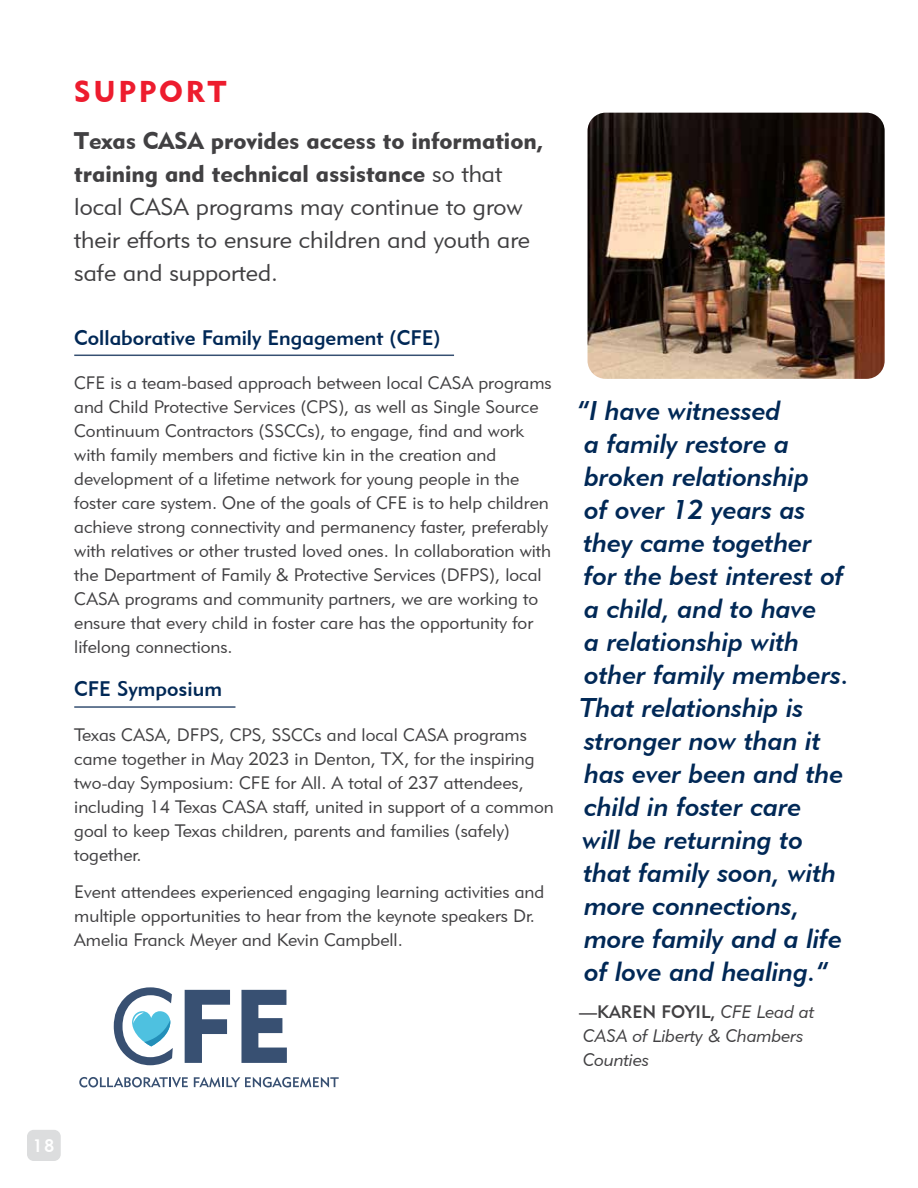
<style>
.page{position:relative;width:918px;height:1188px;background:#fff}
.page>*{position:absolute;margin:0;border:0;box-sizing:border-box;transform-origin:0 0}
.t1{font:30px "Geometric 415 BT Black A";letter-spacing:.09em;color:#ed1c2e}
.t2{font:27px/33px "Geometric 415 BT Medium Italic A";color:#002856}
.t3{font:24px/33px "Geometric 415 BT Lite A";color:#414042}
.t4{font:24px/33px "Geometric 415 BT Black A";color:#414042}
.t5{font:21px "Geometric 415 BT Medium A";color:#002856}
.t6{font:18px/24px "Geometric 415 BT Lite A";color:#414042}
.t7{font:18px/24px "Geometric 415 BT Lite Italic A";color:#414042}
.t8{font:18px "Geometric 415 BT Medium A";color:#414042}
.t9{font:18px "Geometric 415 BT Medium A";color:#fff}
.s1{font-family:"Geometric 415 BT Lite A"}
.s2{font-family:"Geometric 415 BT Lite Italic A"}
</style>
<div class="page">
<div style="left:27px;top:1130px;width:34px;height:31px;background:#dcddde;border-radius:7px"></div>
<hr style="left:74px;top:355px;width:380px;height:1px;background:#365072">
<hr style="left:74px;top:706px;width:161px;height:2px;background:#365072">
<img style="left:588px;top:113px;width:297px;height:266px">
<svg style="left:185px;top:990px;width:45px;height:73px"></svg>
<svg style="left:241px;top:990px;width:46px;height:73px"></svg>
<svg style="left:114px;top:987px;width:59px;height:78px"></svg>
<svg style="left:79px;top:1077px;width:109px;height:11px"></svg>
<svg style="left:194px;top:1077px;width:145px;height:10px"></svg>
<h1 class="t1" style="left:74px;top:73px;width:154px">SUPPORT</h1>
<h3 class="t4" style="left:74px;top:124px;width:471px">Texas CASA provides access to information, training and technical assistance <span class="s1">so that</span></h3>
<h3 class="t3" style="left:74px;top:190px;width:457px">local CASA programs may continue to grow their efforts to ensure children and youth are safe and supported.</h3>
<p class="t5" style="left:74px;top:324px;width:368px">Collaborative Family Engagement (CFE)</p>
<p class="t6" style="left:74px;top:370px;width:479px">CFE is a team-based approach between local CASA programs and Child Protective Services (CPS), as well as Single Source Continuum Contractors (SSCCs), to engage, find and work with family members and fictive kin in the creation and development of a lifetime network for young people in the foster care system. One of the goals of CFE is to help children achieve strong connectivity and permanency faster, preferably with relatives or other trusted loved ones. In collaboration with the Department of Family &amp; Protective Services (DFPS), local CASA programs and community partners, we are working to ensure that every child in foster care has the opportunity for lifelong connections.</p>
<p class="t5" style="left:74px;top:676px;width:149px">CFE Symposium</p>
<p class="t6" style="left:74px;top:722px;width:481px">Texas CASA, DFPS, CPS, SSCCs and local CASA programs came together in May 2023 in Denton, TX, for the inspiring two-day Symposium: CFE for All. A total of 237 attendees, including 14 Texas CASA staff, united in support of a common goal to keep Texas children, parents and families (safely) together.</p>
<p class="t6" style="left:74px;top:879px;width:472px">Event attendees experienced engaging learning activities and multiple opportunities to hear from the keynote speakers Dr.<br>Amelia Franck Meyer and Kevin Campbell.</p>
<p class="t2" style="left:577px;top:393px;width:274px">“I have witnessed<br>a family restore a broken relationship<br>of over 12 years as they came together<br>for the best interest of a child, and to have<br>a relationship with other family members.<br>That relationship is stronger now than it has ever been and the child in foster care<br>will be returning to that family soon, with more connections, more family and a life of love and healing.”</p>
<p class="t8" style="left:579px;top:1001px;width:237px">—KAREN FOYIL, <span class="s2">CFE Lead at</span></p>
<p class="t7" style="left:583px;top:1024px;width:222px">CASA of Liberty &amp; Chambers<br>Counties</p>
<p class="t9" style="left:33px;top:1135px;width:23px">18</p>
</div>
